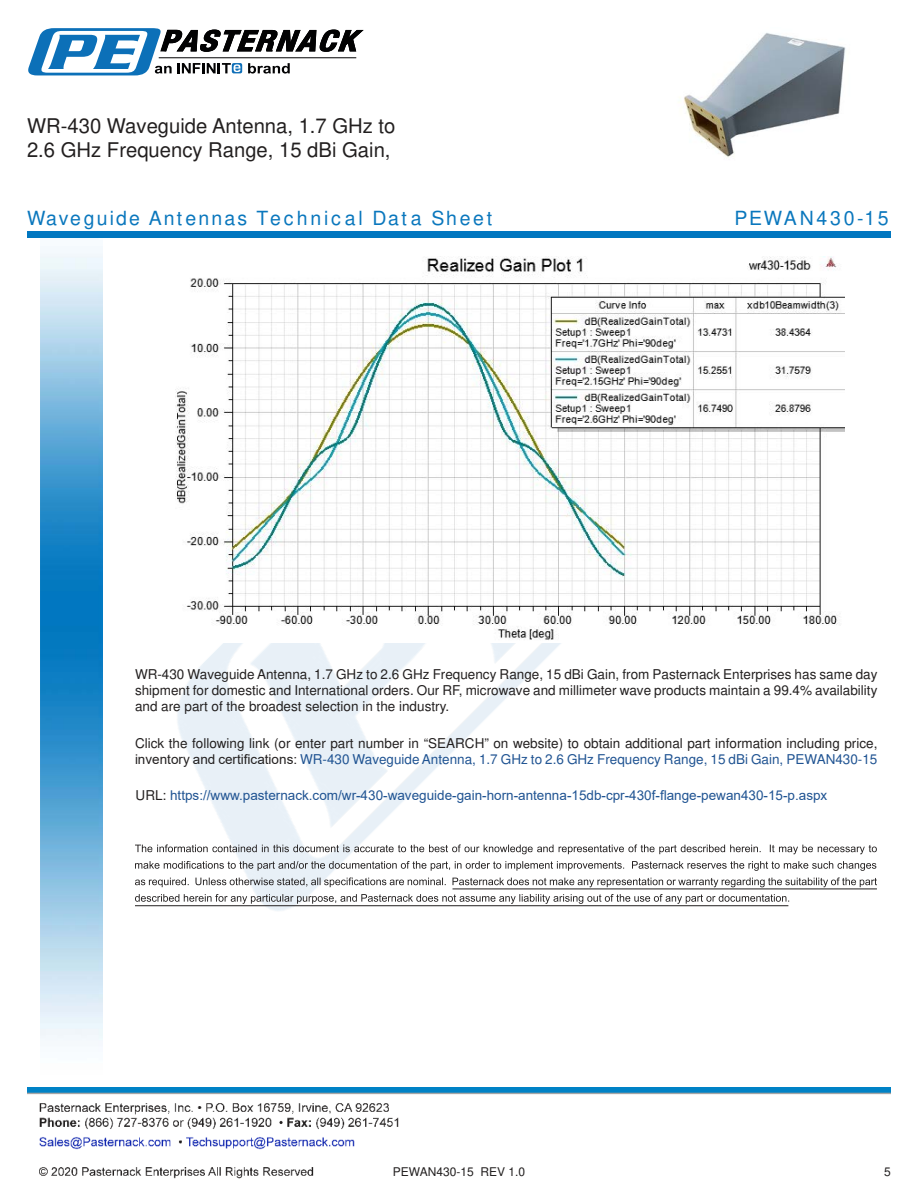
<style>
.page{position:relative;width:918px;height:1188px;background:#fff}
.page>*{position:absolute;margin:0;border:0;box-sizing:border-box;transform-origin:0 0}
.t1{font:20.25px/24.3px "Arial";color:#221f1f}
.t2{font:900 19.5px "Arial";letter-spacing:.115em;color:#0a77bd}
.t3{font:900 19.5px "Arial";letter-spacing:.14em;color:#0a77bd}
.t4{font:13.5px/16.2px "Arial";color:#221f1f;text-align:justify}
.t5{font:13.5px "Arial";color:#1f5392}
.t6{font:12px "Arial";color:#221f1f}
.s1{color:#1f5392}
.s2{color:#221f1f}
</style>
<div class="page">
<img style="left:39px;top:1103px;width:360px;height:76px">
<img style="left:102px;top:246px;width:719px;height:724px">
<img style="left:27px;top:1088px;width:864px;height:7px">
<img style="left:40px;top:237px;width:62px;height:804px">
<div style="left:27px;top:231px;width:864px;height:6px;background:#0177c0"></div>
<svg style="left:28px;top:28px;width:336px;height:47px"></svg>
<img style="left:168px;top:257px;width:676px;height:385px">
<svg style="left:135px;top:844px;width:742px;height:10px"></svg>
<svg style="left:135px;top:861px;width:741px;height:10px"></svg>
<svg style="left:135px;top:877px;width:742px;height:10px"></svg>
<svg style="left:135px;top:894px;width:654px;height:10px"></svg>
<hr style="left:453px;top:889px;width:424px;height:1px;background:#221f1f">
<hr style="left:135px;top:905px;width:653px;height:1px;background:#221f1f">
<img style="left:684px;top:33px;width:162px;height:124px">
<h1 class="t1" style="left:27px;top:115px;width:370px">WR-430 Waveguide Antenna, 1.7 GHz to<br>2.6 GHz Frequency Range, 15 dBi Gain,</h1>
<h2 class="t2" style="left:27px;top:210px;width:467px">Waveguide Antennas Technical Data Sheet</h2>
<h2 class="t3" style="left:735px;top:210px;width:156px">PEWAN430-15</h2>
<p class="t4" style="left:135px;top:667px;width:744px">WR-430 Waveguide Antenna, 1.7 GHz to 2.6 GHz Frequency Range, 15 dBi Gain, from Pasternack Enterprises has same day shipment for domestic and International orders. Our RF, microwave and millimeter wave products maintain a 99.4% availability and are part of the broadest selection in the industry.</p>
<p class="t4" style="left:135px;top:736px;width:744px">Click the following link (or enter part number in “SEARCH” on website) to obtain additional part information including price, inventory and certi昀椀cations: <span class="s1">WR-430 Waveguide Antenna, 1.7 GHz to 2.6 GHz Frequency Range, 15 dBi Gain, PEWAN430-15</span></p>
<p class="t5" style="left:136px;top:786px;width:693px"><span class="s2">URL:</span> https://www.pasternack.com/wr-430-waveguide-gain-horn-antenna-15db-cpr-430f-昀氀ange-pewan430-15-p.aspx</p>
<p class="t6" style="left:393px;top:1167px;width:134px">PEWAN430-15 REV 1.0</p>
<p class="t6" style="left:884px;top:1167px;width:8px">5</p>
</div>
